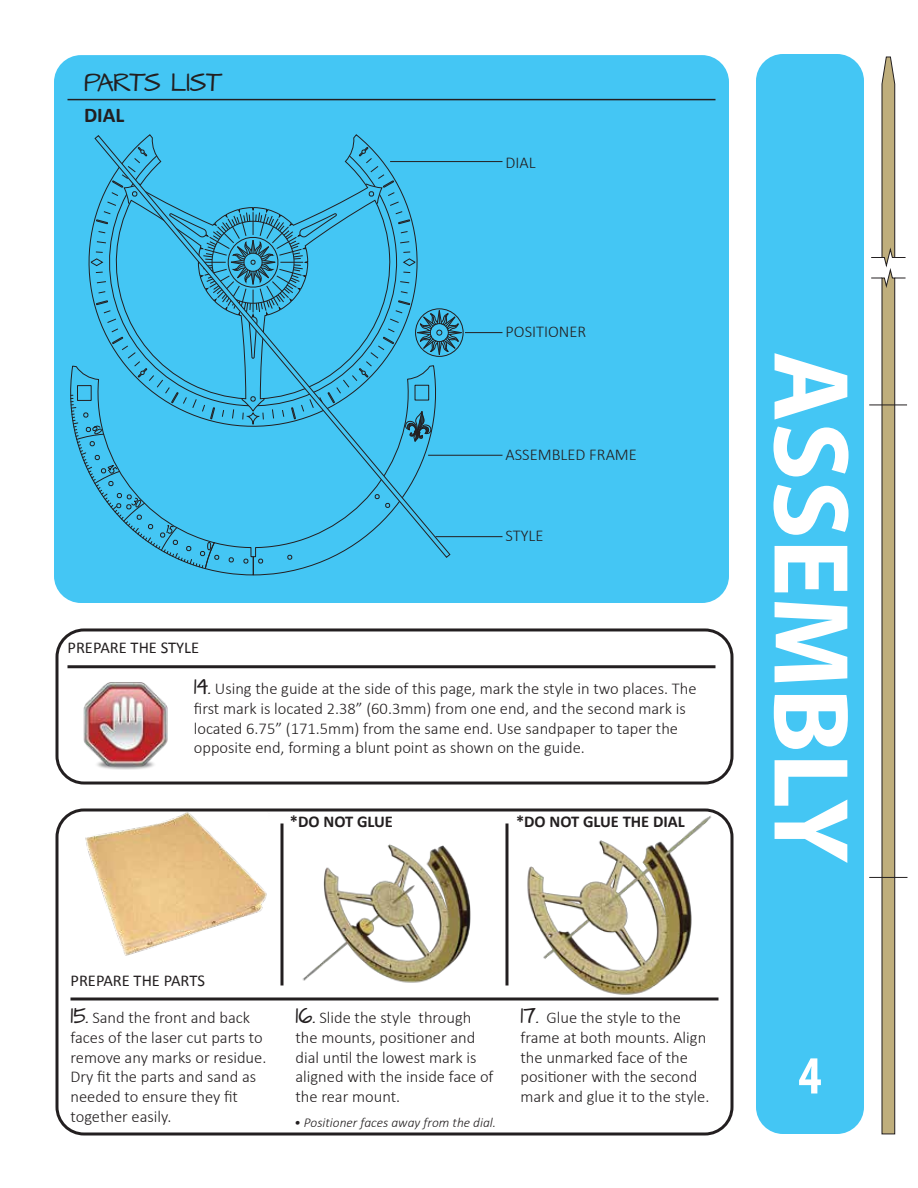
<style>
.page{position:relative;width:918px;height:1188px;background:#fff}
.page>*{position:absolute;margin:0;border:0;box-sizing:border-box;transform-origin:0 0}
.t1{font:700 108px "Myriad Pro";color:#fff}
.t2{font:700 condensed 54px "Myriad Pro";color:#fff}
.t3{font:21px "Architects Daughter";color:#231f20}
.t4{font:700 21px "Calibri";color:#231f20}
.t5{font:300 16.5px/19.8px "Calibri";color:#231f20}
.t6{font:16.5px "Calibri";color:#231f20}
.t7{font:700 16.5px "Calibri";color:#231f20}
.t8{font:italic 300 13.5px "Calibri";color:#231f20}
.s1{font-family:"Architects Daughter";font-weight:400;font-size:18px}
</style>
<div class="page">
<img style="left:85px;top:812px;width:182px;height:144px">
<div style="left:54px;top:55px;width:675px;height:548px;background:#44c6f4;border-radius:27px"></div>
<hr style="left:68px;top:665px;width:648px;height:3px;background:#231f20">
<div style="left:756px;top:54px;width:108px;height:1080px;background:#44c6f4;border-radius:27px"></div>
<hr style="left:390px;top:161px;width:112px;height:1px;background:#231f20">
<hr style="left:465px;top:332px;width:37px;height:1px;background:#231f20">
<hr style="left:428px;top:455px;width:74px;height:1px;background:#231f20">
<hr style="left:436px;top:536px;width:67px;height:1px;background:#231f20">
<hr style="left:68px;top:99px;width:648px;height:1px;background:#231f20">
<div style="left:56px;top:808px;width:678px;height:328px;border:3px solid #231f20;border-radius:27px"></div>
<hr style="left:280px;top:824px;width:3px;height:162px;background:#231f20">
<hr style="left:505px;top:824px;width:3px;height:162px;background:#231f20">
<hr style="left:70px;top:998px;width:648px;height:2px;background:#231f20">
<div style="left:56px;top:628px;width:678px;height:157px;border:3px solid #231f20;border-radius:27px"></div>
<hr style="left:869px;top:877px;width:38px;height:1px;background:#231f20">
<hr style="left:869px;top:405px;width:38px;height:1px;background:#231f20">
<svg style="left:871px;top:56px;width:35px;height:1079px"></svg>
<img style="left:302px;top:844px;width:169px;height:139px">
<img style="left:522px;top:811px;width:198px;height:187px">
<svg style="left:70px;top:146px;width:392px;height:430px"></svg>
<img style="left:83px;top:682px;width:85px;height:88px">
<p class="t3" style="left:84px;top:68px;width:140px">PARTS LIST</p>
<p class="t4" style="left:84px;top:100px;width:42px">DIAL</p>
<p class="t6" style="left:68px;top:636px;width:133px">PREPARE THE STYLE</p>
<p class="t5" style="left:506px;top:153px;width:32px">DIAL</p>
<p class="t5" style="left:506px;top:322px;width:82px">POSITIONER</p>
<p class="t5" style="left:506px;top:444px;width:133px">ASSEMBLED FRAME</p>
<p class="t5" style="left:506px;top:526px;width:40px">STYLE</p>
<p class="t5" style="left:194px;top:679px;width:504px"><span class="s1">14.</span> Using the guide at the side of this page, mark the style in two places. The first mark is located 2.38” (60.3mm) from one end, and the second mark is located 6.75” (171.5mm) from the same end. Use sandpaper to taper the opposite end, forming a blunt point as shown on the guide.</p>
<p class="t7" style="left:290px;top:810px;width:104px">*DO NOT GLUE</p>
<p class="t7" style="left:516px;top:810px;width:170px">*DO NOT GLUE THE DIAL</p>
<p class="t6" style="left:71px;top:969px;width:136px">PREPARE THE PARTS</p>
<p class="t5" style="left:71px;top:1008px;width:197px"><span class="s1">15.</span> Sand the front and back faces of the laser cut parts to remove any marks or residue.<br>Dry fit the parts and sand as needed to ensure they fit together easily.</p>
<p class="t5" style="left:295px;top:1008px;width:200px"><span class="s1">16.</span> Slide the style through the mounts, positioner and dial until the lowest mark is aligned with the inside face of the rear mount.</p>
<p class="t5" style="left:520px;top:1008px;width:190px"><span class="s1">17.</span> Glue the style to the frame at both mounts. Align the unmarked face of the positioner with the second mark and glue it to the style.</p>
<p class="t8" style="left:294px;top:1114px;width:204px">• Positioner faces away from the dial.</p>
<h1 class="t1" style="left:881px;top:351px;width:514px;rotate:90deg">ASSEMBLY</h1>
<h2 class="t2" style="left:798px;top:1042px;width:25px">4</h2>
</div>
